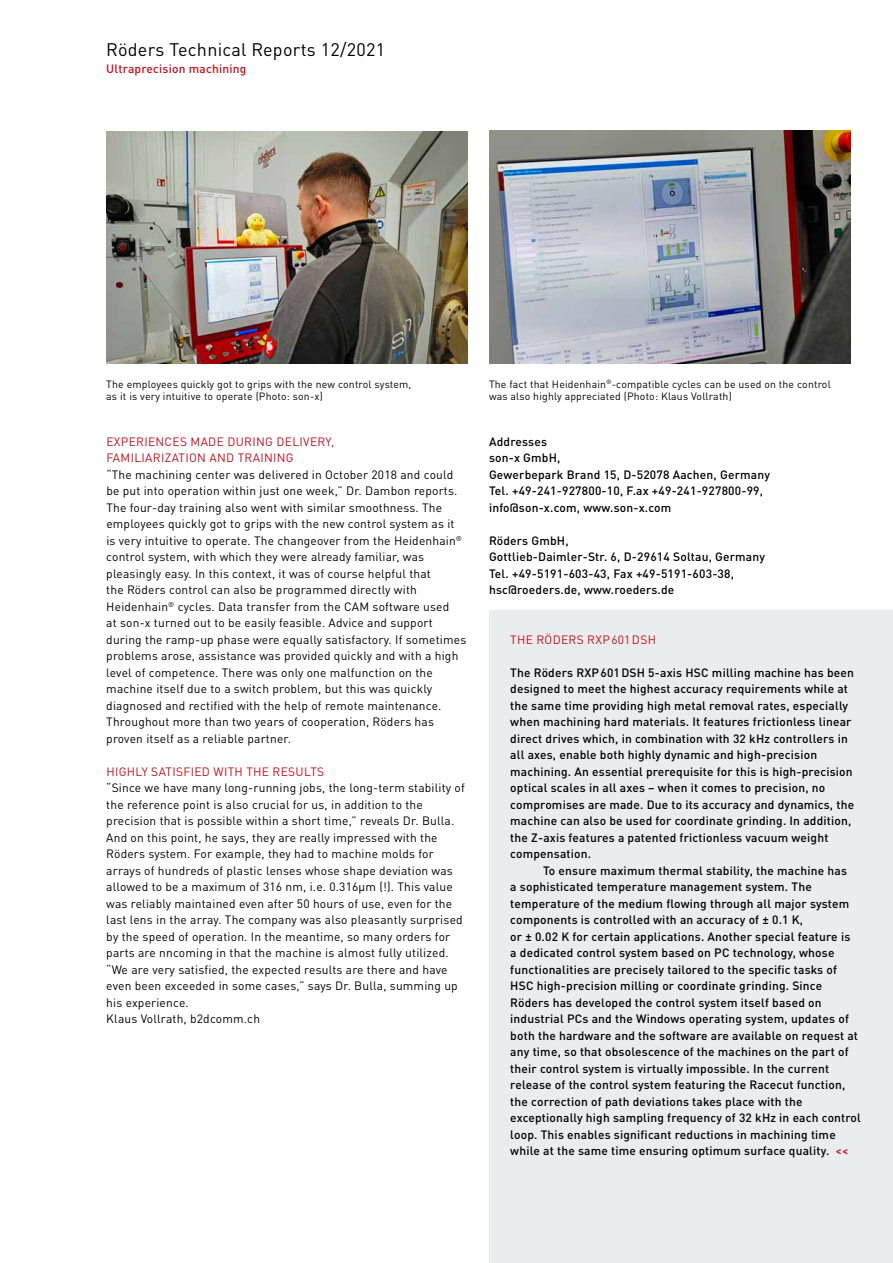
<style>
.page{position:relative;width:893px;height:1263px;background:#fff}
.page>*{position:absolute;margin:0;border:0;box-sizing:border-box;transform-origin:0 0}
.t1{font:18px "DIN Pro";letter-spacing:.015em;color:#000}
.t2{font:500 12px/16.5px "DIN Pro";letter-spacing:.015em;color:#000}
.t3{font:12px/16.5px "DIN Pro";letter-spacing:.015em;color:#000}
.t4{font:12px "DIN Pro";letter-spacing:.025em;color:#c01120}
.t5{font:500 12px "DIN Pro";letter-spacing:.015em;color:#c01120}
.t6{font:10.5px/12.6px "DIN Pro";letter-spacing:.015em;color:#000}
.s1{color:#c01120}
</style>
<div class="page">
<div style="left:489px;top:611px;width:404px;height:652px;background:#eaecee"></div>
<img style="left:106px;top:131px;width:362px;height:232px">
<img style="left:489px;top:131px;width:361px;height:232px">
<h1 class="t1" style="left:106px;top:36px;width:280px">Röders Technical Reports 12/2021</h1>
<p class="t5" style="left:106px;top:59px;width:141px">Ultraprecision machining</p>
<p class="t6" style="left:106px;top:376px;width:307px">The employees quickly got to grips with the new control system, as it is very intuitive to operate (Photo: son-x)</p>
<p class="t6" style="left:489px;top:376px;width:343px">The fact that Heidenhain<sup>®</sup>-compatible cycles can be used on the control was also highly appreciated (Photo: Klaus Vollrath)</p>
<p class="t4" style="left:106px;top:432px;width:16px">Experie</p>
<p class="t4" style="left:156px;top:432px;width:54px">nces made</p>
<p class="t4" style="left:227px;top:432px;width:8px">duri</p>
<p class="t4" style="left:256px;top:432px;width:51px">ng deliver</p>
<p class="t4" style="left:326px;top:432px;width:10px">y,</p>
<p class="t4" style="left:106px;top:449px;width:43px">familiarizatio</p>
<p class="t4" style="left:197px;top:449px;width:48px">n and trai</p>
<p class="t4" style="left:264px;top:449px;width:29px">ning</p>
<p class="t3" style="left:106px;top:465px;width:361px">“The machining center was delivered in October 2018 and could be put into operation within just one week,” Dr. Dambon reports.<br>The four-day training also went with similar smoothness. The employees quickly got to grips with the new control system as it is very intuitive to operate. The changeover from the Heidenhain<sup>® </sup>control system, with which they were already familiar, was pleasingly easy. In this context, it was of course helpful that<br>the Röders control can also be programmed directly with Heidenhain<sup>®</sup> cycles. Data transfer from the CAM software used<br>at son-x turned out to be easily feasible. Advice and support during the ramp-up phase were equally satisfactory. If sometimes problems arose, assistance was provided quickly and with a high level of competence. There was only one malfunction on the machine itself due to a switch problem, but this was quickly diagnosed and rectified with the help of remote maintenance.<br>Throughout more than two years of cooperation, Röders has proven itself as a reliable partner.</p>
<p class="t4" style="left:106px;top:762px;width:53px">Highly satisfied</p>
<p class="t4" style="left:213px;top:762px;width:9px">with</p>
<p class="t4" style="left:246px;top:762px;width:9px">the</p>
<p class="t4" style="left:273px;top:762px;width:9px">resu</p>
<p class="t4" style="left:304px;top:762px;width:14px">lts</p>
<p class="t3" style="left:106px;top:779px;width:360px">“Since we have many long-running jobs, the long-term stability of the reference point is also crucial for us, in addition to the precision that is possible within a short time,” reveals Dr. Bulla.<br>And on this point, he says, they are really impressed with the Röders system. For example, they had to machine molds for arrays of hundreds of plastic lenses whose shape deviation was allowed to be a maximum of 316 nm, i.e. 0.316µm (!). This value was reliably maintained even after 50 hours of use, even for the last lens in the array. The company was also pleasantly surprised by the speed of operation. In the meantime, so many orders for parts are nncoming in that the machine is almost fully utilized. “We are very satisfied, the expected results are there and have even been exceeded in some cases,” says Dr. Bulla, summing up his experience.<br>Klaus Vollrath, b2dcomm.ch</p>
<p class="t2" style="left:489px;top:432px;width:282px">Addresses<br>son-x GmbH,<br>Gewerbepark Brand 15, D-52078 Aachen, Germany<br>Tel. +49-241-927800-10, F.ax +49-241-927800-99, info@son-x.com, www.son-x.com</p>
<p class="t2" style="left:489px;top:531px;width:278px">Röders GmbH,<br>Gottlieb-Daimler-Str. 6, D-29614 Soltau, Germany Tel. +49-5191-603-43, Fax +49-5191-603-38, hsc@roeders.de, www.roeders.de</p>
<p class="t4" style="left:510px;top:630px;width:51px">The Röders</p>
<p class="t4" style="left:587px;top:630px;width:70px">RXP601DSH</p>
<p class="t2" style="left:510px;top:663px;width:345px">The Röders RXP601DSH 5-axis HSC milling machine has been designed to meet the highest accuracy requirements while at the same time providing high metal removal rates, especially when machining hard materials. It features frictionless linear direct drives which, in combination with 32 kHz controllers in all axes, enable both highly dynamic and high-precision machining. An essential prerequisite for this is high-precision optical scales in all axes – when it comes to precision, no compromises are made. Due to its accuracy and dynamics, the machine can also be used for coordinate grinding. In addition, the Z-axis features a patented frictionless vacuum weight compensation.</p>
<p class="t2" style="left:510px;top:861px;width:352px;text-indent:33px">To ensure maximum thermal stability, the machine has<br>a sophisticated temperature management system. The temperature of the medium flowing through all major system components is controlled with an accuracy of ± 0.1 K,<br>or ± 0.02 K for certain applications. Another special feature is<br>a dedicated control system based on PC technology, whose functionalities are precisely tailored to the specific tasks of HSC high-precision milling or coordinate grinding. Since Röders has developed the control system itself based on industrial PCs and the Windows operating system, updates of both the hardware and the software are available on request at any time, so that obsolescence of the machines on the part of their control system is virtually impossible. In the current release of the control system featuring the Racecut function, the correction of path deviations takes place with the exceptionally high sampling frequency of 32 kHz in each control loop. This enables significant reductions in machining time while at the same time ensuring optimum surface quality. <span class="s1">&lt;&lt;</span></p>
</div>
